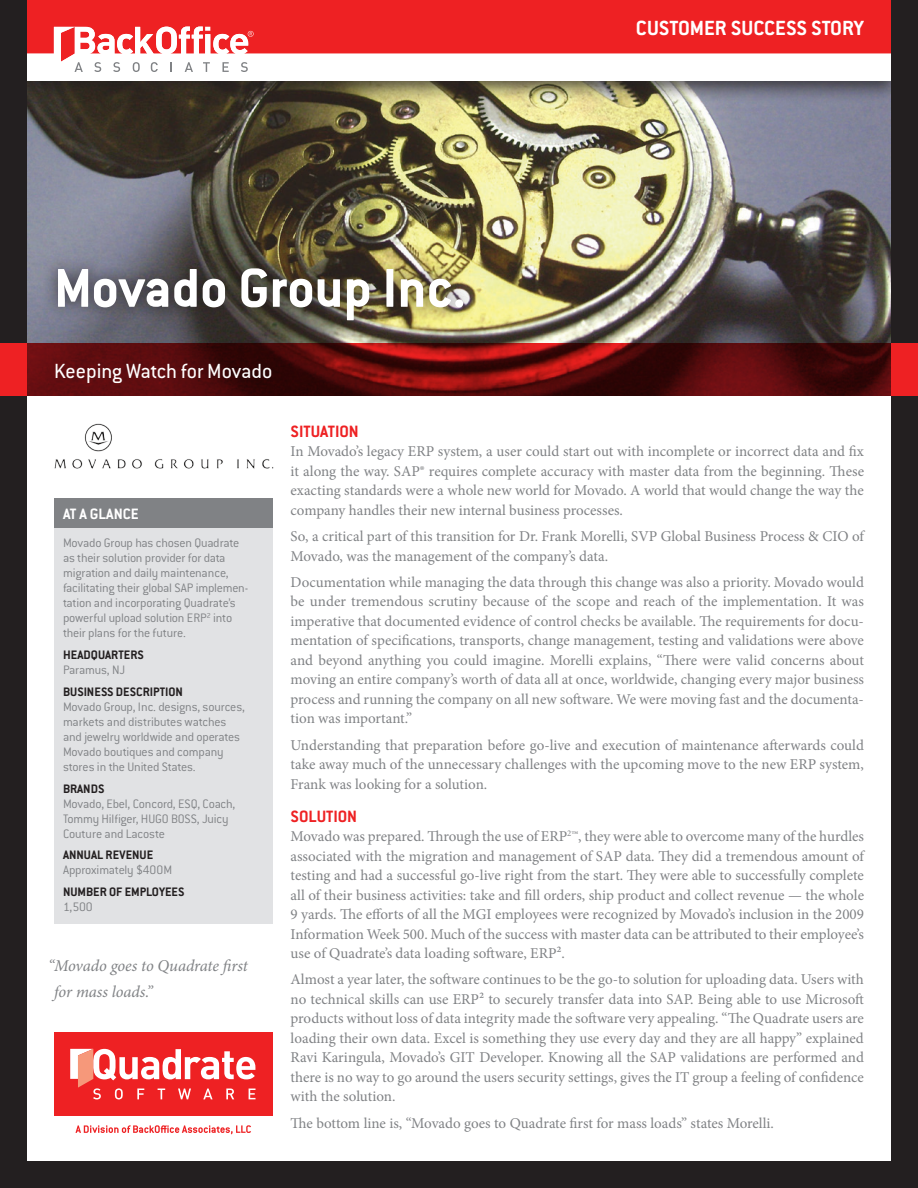
<style>
.page{position:relative;width:918px;height:1188px;background:#fff}
.page>*{position:absolute;margin:0;border:0;box-sizing:border-box;transform-origin:0 0}
.t1{font:700 60px "Conduit ITC Std";color:#fff}
.t2{font:22.5px "Conduit ITC Std";color:#fff}
.t3{font:700 22.5px "Conduit ITC Std";color:#fff}
.t4{font:700 18px "Conduit ITC Std";color:#ee2123}
.t5{font:italic 16.5px/25.5px "Minion Pro";letter-spacing:-.005em;color:#808285}
.t6{font:700 16.5px "Conduit ITC Std";letter-spacing:-.005em;color:#fff}
.t7{font:15px/19.5px "Minion Pro";color:#808285;text-align:justify}
.t8{font:300 13.5px/15px "Conduit ITC Std";letter-spacing:-.015em;color:#808285}
.t9{font:700 13.5px "Conduit ITC Std";color:#231f20}
</style>
<div class="page">
<div style="left:0;top:0;width:27px;height:1188px;background:#231f20"></div>
<img style="left:27px;top:102px;width:864px;height:242px">
<div style="left:891px;top:0;width:27px;height:1188px;background:#231f20"></div>
<svg style="left:27px;top:344px;width:864px;height:52px;background:#590b0c"></svg>
<div style="left:0;top:344px;width:27px;height:52px;background:#ee2123"></div>
<div style="left:891px;top:344px;width:27px;height:52px;background:#ee2123"></div>
<div style="left:12px;top:20px;width:895px;height:82px;background:#231f20;opacity:.75"></div>
<div style="left:43px;top:253px;width:434px;height:82px;background:#231f20;opacity:.75"></div>
<div style="left:54px;top:527px;width:219px;height:396px;background:#e1e2e4"></div>
<div style="left:54px;top:498px;width:219px;height:29px;background:#808285"></div>
<div style="left:0;top:1161px;width:918px;height:27px;background:#231f20"></div>
<div style="left:27px;top:0;width:864px;height:27px;background:#ee2123"></div>
<svg style="left:27px;top:27px;width:864px;height:53px"></svg>
<svg style="left:61px;top:27px;width:59px;height:45px"></svg>
<svg style="left:133px;top:62px;width:7px;height:10px"></svg>
<svg style="left:170px;top:62px;width:2px;height:10px"></svg>
<svg style="left:151px;top:62px;width:7px;height:10px"></svg>
<svg style="left:185px;top:62px;width:8px;height:10px"></svg>
<svg style="left:203px;top:62px;width:7px;height:10px"></svg>
<svg style="left:222px;top:62px;width:7px;height:10px"></svg>
<svg style="left:241px;top:62px;width:7px;height:10px"></svg>
<svg style="left:235px;top:31px;width:19px;height:11px"></svg>
<svg style="left:76px;top:1125px;width:175px;height:9px"></svg>
<div style="left:54px;top:1032px;width:219px;height:84px;background:#ee2123"></div>
<svg style="left:70px;top:1049px;width:186px;height:50px"></svg>
<img style="left:54px;top:423px;width:220px;height:46px">
<h1 class="t1" style="left:54px;top:253px;width:414px">MOVADO GROUP INC.</h1>
<h2 class="t2" style="left:54px;top:358px;width:220px">Keeping Watch for Movado</h2>
<h2 class="t3" style="left:636px;top:15px;width:24px">CUSTOMER</h2>
<h2 class="t3" style="left:731px;top:15px;width:23px">SUCCESS</h2>
<h2 class="t3" style="left:811px;top:15px;width:54px">STORY</h2>
<p class="t6" style="left:63px;top:504px;width:77px">AT A GLANCE</p>
<p class="t8" style="left:63px;top:536px;width:187px">Movado Group has chosen Quadrate as their solution provider for data migration and daily maintenance, facilitating their global SAP implemen&shy;tation and incorporating Quadrate’s powerful upload solution ERP<sup>2</sup> into their plans for the future.</p>
<p class="t9" style="left:63px;top:647px;width:43px">HEADQUARTERS</p>
<p class="t8" style="left:63px;top:663px;width:64px">Paramus, NJ</p>
<p class="t9" style="left:63px;top:684px;width:15px">BUSINESS</p>
<p class="t9" style="left:116px;top:684px;width:7px">DESCRIPTION</p>
<p class="t8" style="left:63px;top:699px;width:183px">Movado Group, Inc. designs, sources, markets and distributes watches and jewelry worldwide and operates<br>Movado boutiques and company stores in the United States.</p>
<p class="t9" style="left:63px;top:781px;width:42px">BRAN DS</p>
<p class="t8" style="left:63px;top:796px;width:174px">Movado, Ebel, Concord, ESQ, Coach,<br>Tommy Hilfiger, HUGO BOSS, Juicy<br>Couture and Lacoste</p>
<p class="t9" style="left:63px;top:847px;width:14px">ANNUAL</p>
<p class="t9" style="left:106px;top:847px;width:28px">REVENUE</p>
<p class="t8" style="left:63px;top:863px;width:111px">Approximately $400M</p>
<p class="t9" style="left:63px;top:884px;width:16px">NUMBER</p>
<p class="t9" style="left:109px;top:884px;width:30px">OF EMPLO</p>
<p class="t9" style="left:159px;top:884px;width:14px">YEES</p>
<p class="t8" style="left:63px;top:900px;width:31px">1,500</p>
<p class="t5" style="left:54px;top:953px;width:195px;text-indent:-6px">“Movado goes to Quadrate first for mass loads.”</p>
<p class="t4" style="left:291px;top:421px;width:17px">SITUATION</p>
<p class="t7" style="left:291px;top:442px;width:575px">In Movado’s legacy ERP system, a user could start out with incomplete or incorrect data and fix it along the way. SAP® requires complete accuracy with master data from the beginning. These exacting standards were a whole new world for Movado. A world that would change the way the company handles their new internal business processes.</p>
<p class="t7" style="left:291px;top:527px;width:575px">So, a critical part of this transition for Dr. Frank Morelli, SVP Global Business Process &amp; CIO of<br>Movado, was the management of the company’s data.</p>
<p class="t7" style="left:291px;top:572px;width:575px">Documentation while managing the data through this change was also a priority. Movado would be under tremendous scrutiny because of the scope and reach of the implementation. It was imperative that documented evidence of control checks be available. The requirements for docu&shy;mentation of specifications, transports, change management, testing and validations were above and beyond anything you could imagine. Morelli explains, “There were valid concerns about moving an entire company’s worth of data all at once, worldwide, changing every major business process and running the company on all new software. We were moving fast and the documenta&shy;tion was important.”</p>
<p class="t7" style="left:291px;top:735px;width:575px">Understanding that preparation before go-live and execution of maintenance afterwards could take away much of the unnecessary challenges with the upcoming move to the new ERP system, Frank was looking for a solution.</p>
<p class="t4" style="left:291px;top:806px;width:68px">SOLUTION</p>
<p class="t7" style="left:291px;top:827px;width:575px">Movado was prepared. Through the use of ERP<sup>2</sup>™, they were able to overcome many of the hurdles associated with the migration and management of SAP data. They did a tremendous amount of testing and had a successful go-live right from the start. They were able to successfully complete all of their business activities: take and fill orders, ship product and collect revenue — the whole 9 yards. The efforts of all the MGI employees were recognized by Movado’s inclusion in the 2009<br>Information Week 500. Much of the success with master data can be attributed to their employee’s use of Quadrate’s data loading software, ERP².</p>
<p class="t7" style="left:291px;top:970px;width:575px">Almost a year later, the software continues to be the go-to solution for uploading data. Users with no technical skills can use ERP² to securely transfer data into SAP. Being able to use Microsoft products without loss of data integrity made the software very appealing. “The Quadrate users are loading their own data. Excel is something they use every day and they are all happy” explained Ravi Karingula, Movado’s GIT Developer. Knowing all the SAP validations are performed and there is no way to go around the users security settings, gives the IT group a feeling of confidence with the solution.</p>
<p class="t7" style="left:291px;top:1113px;width:485px">The bottom line is, “Movado goes to Quadrate first for mass loads” states Morelli.</p>
</div>
